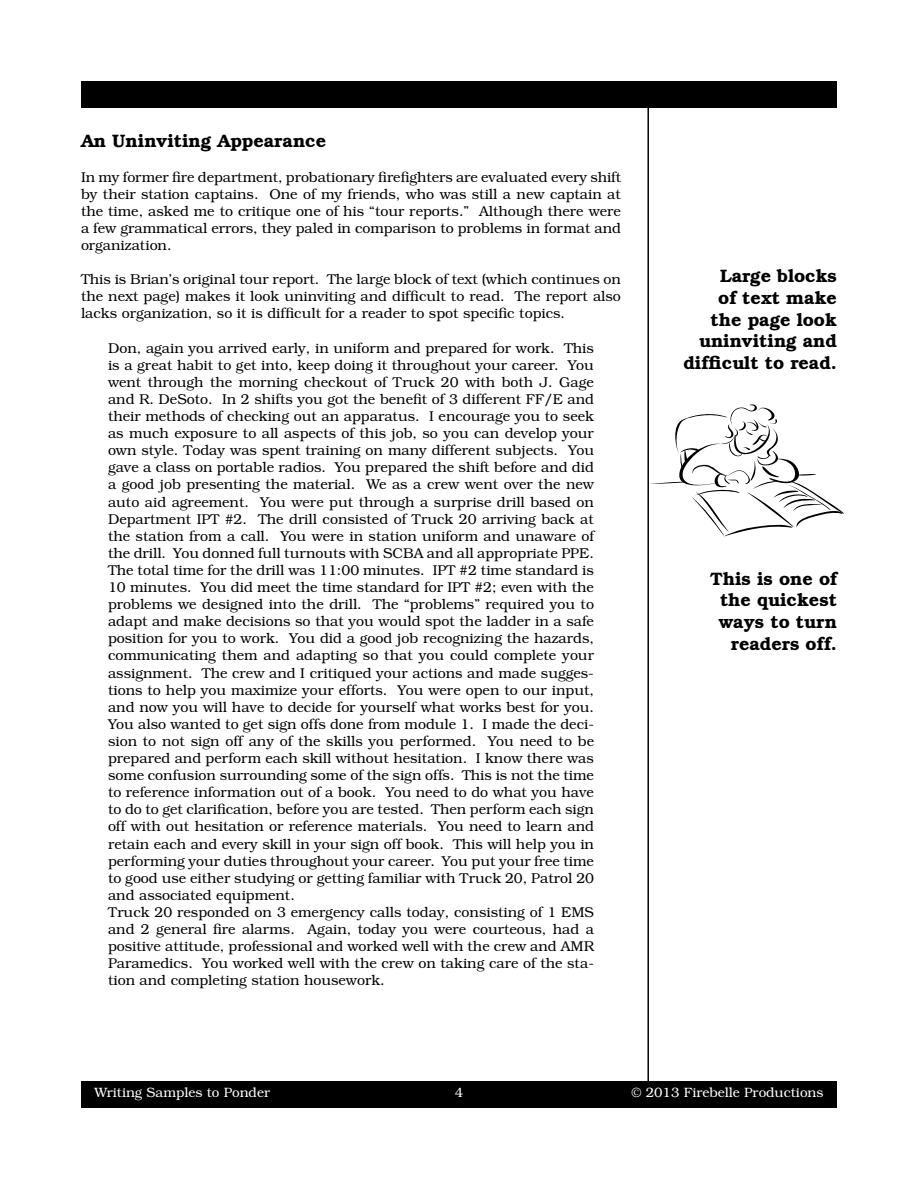
<style>
.page{position:relative;width:918px;height:1188px;background:#fff}
.page>*{position:absolute;margin:0;border:0;box-sizing:border-box;transform-origin:0 0}
.t1{font:600 18px/21.6px "Bookman Std";color:#000;text-align:right}
.t2{font:300 14.25px/17.1px "Bookman Std";color:#000;text-align:justify}
.t3{font:300 13.5px "Bookman Std";color:#fff}
</style>
<div class="page">
<div style="left:81px;top:1081px;width:756px;height:27px;background:#000"></div>
<div style="left:81px;top:81px;width:756px;height:27px;background:#000"></div>
<hr style="left:647px;top:105px;width:2px;height:980px;background:#000">
<svg style="left:649px;top:404px;width:195px;height:133px"></svg>
<p class="t1" style="left:81px;top:130px;width:247px">An Uninviting Appearance</p>
<p class="t2" style="left:81px;top:168px;width:542px">In my former fire department, probationary firefighters are evaluated every shift by their station captains. One of my friends, who was still a new captain at the time, asked me to critique one of his “tour reports.” Although there were a few grammatical errors, they paled in comparison to problems in format and organization.</p>
<p class="t2" style="left:81px;top:271px;width:541px">This is Brian’s original tour report. The large block of text (which continues on the next page) makes it look uninviting and difficult to read. The report also lacks organization, so it is difficult for a reader to spot specific topics.</p>
<p class="t2" style="left:108px;top:339px;width:488px;text-align:left">Don, again you arrived early, in uniform and prepared for work. This is a great habit to get into, keep doing it throughout your career. You went through the morning checkout of Truck 20 with both J. Gage and R. DeSoto. In 2 shifts you got the benefit of 3 different FF/E and their methods of checking out an apparatus. I encourage you to seek as much exposure to all aspects of this job, so you can develop your own style. Today was spent training on many different subjects. You gave a class on portable radios. You prepared the shift before and did a good job presenting the material. We as a crew went over the new auto aid agreement. You were put through a surprise drill based on Department IPT #2. The drill consisted of Truck 20 arriving back at the station from a call. You were in station uniform and unaware of the drill. You donned full turnouts with SCBA and all appropriate PPE.<br>The total time for the drill was 11:00 minutes. IPT #2 time standard is 10 minutes. You did meet the time standard for IPT #2; even with the problems we designed into the drill. The “problems” required you to adapt and make decisions so that you would spot the ladder in a safe position for you to work. You did a good job recognizing the hazards, communicating them and adapting so that you could complete your assignment. The crew and I critiqued your actions and made sugges&shy;tions to help you maximize your efforts. You were open to our input, and now you will have to decide for yourself what works best for you.<br>You also wanted to get sign offs done from module 1. I made the deci&shy;sion to not sign off any of the skills you performed. You need to be prepared and perform each skill without hesitation. I know there was some confusion surrounding some of the sign offs. This is not the time to reference information out of a book. You need to do what you have to do to get clarification, before you are tested. Then perform each sign off with out hesitation or reference materials. You need to learn and retain each and every skill in your sign off book. This will help you in performing your duties throughout your career. You put your free time to good use either studying or getting familiar with Truck 20, Patrol 20 and associated equipment.<br>Truck 20 responded on 3 emergency calls today, consisting of 1 EMS and 2 general fire alarms. Again, today you were courteous, had a positive attitude, professional and worked well with the crew and AMR Paramedics. You worked well with the crew on taking care of the sta&shy;tion and completing station housework.</p>
<p class="t1" style="left:683px;top:265px;width:155px">Large blocks<br>of text make the page look uninviting and difficult to read.</p>
<p class="t1" style="left:710px;top:568px;width:128px">This is one of the quickest ways to turn readers off.</p>
<p class="t3" style="left:94px;top:1085px;width:177px">Writing Samples to Ponder</p>
<p class="t3" style="left:455px;top:1085px;width:10px">4</p>
<p class="t3" style="left:632px;top:1085px;width:193px">© 2013 Firebelle Productions</p>
</div>
